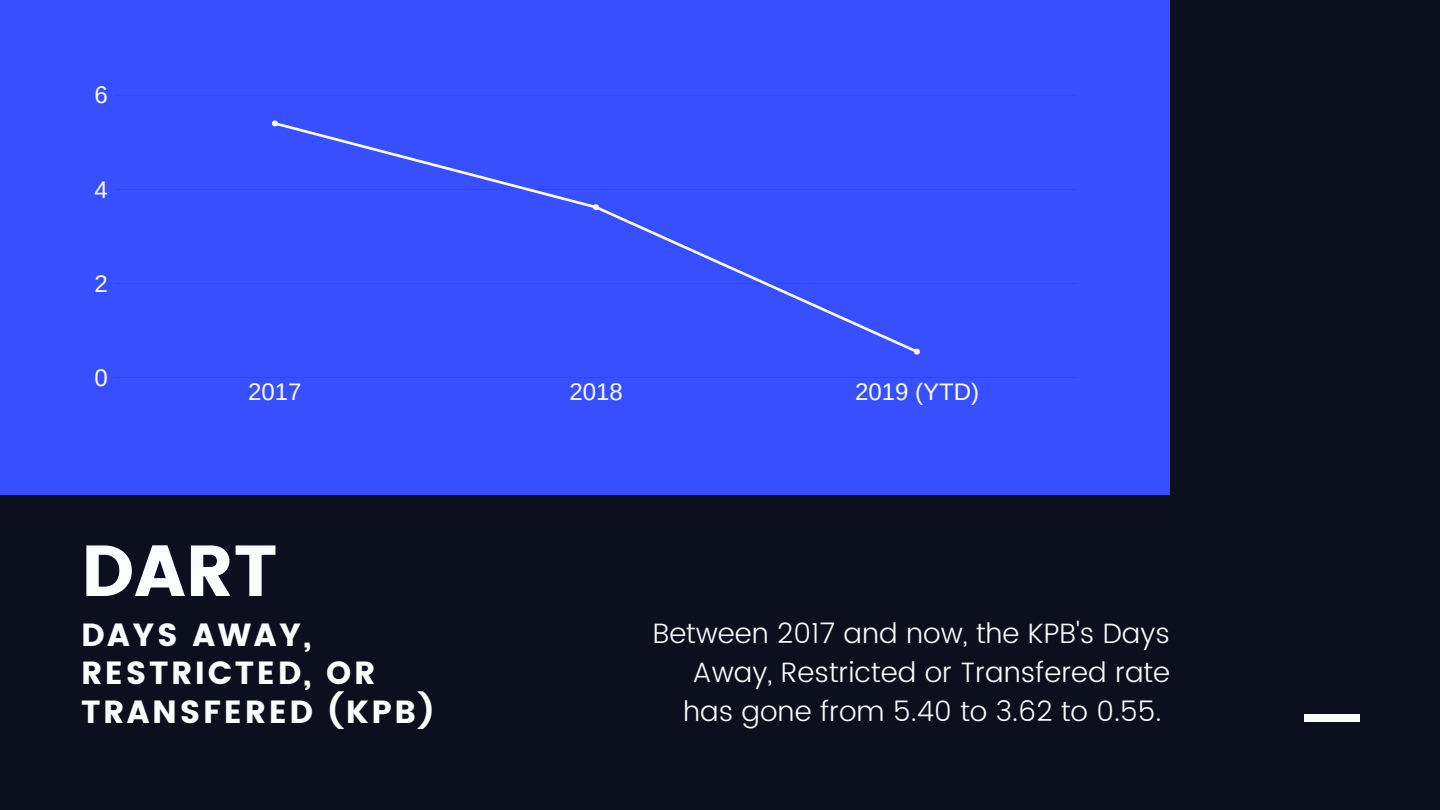
<style>
.page{position:relative;width:1440px;height:810px;background:#0b0f1e}
.page>*{position:absolute;margin:0;border:0;box-sizing:border-box;transform-origin:0 0}
.t1{font:72px "Poppins";color:#fafdff}
.t2{font:32px/38.2px "Poppins";letter-spacing:.08em;color:#fafdff}
.t3{font:300 28px/39px "Poppins";color:#fafdff;text-align:right}
.t4{font:24px "Arimo";color:#fafdff}
</style>
<div class="page">
<div style="left:0;top:0;width:1170px;height:495px;background:#374fff"></div>
<hr style="left:114px;top:95px;width:963px;height:1px;background:#222">
<hr style="left:114px;top:189px;width:963px;height:1px;background:#222">
<hr style="left:114px;top:283px;width:963px;height:1px;background:#222">
<hr style="left:114px;top:377px;width:963px;height:1px;background:#222">
<svg style="left:272px;top:120px;width:324px;height:88px"></svg>
<svg style="left:593px;top:204px;width:327px;height:151px"></svg>
<div style="left:1304px;top:715px;width:55px;height:7px;background:#fafdff"></div>
<p class="t4" style="left:94px;top:82px;width:15px">6</p>
<p class="t4" style="left:94px;top:176px;width:15px">4</p>
<p class="t4" style="left:94px;top:270px;width:15px">2</p>
<p class="t4" style="left:94px;top:364px;width:15px">0</p>
<p class="t4" style="left:248px;top:378px;width:55px">2017</p>
<p class="t4" style="left:569px;top:378px;width:55px">2018</p>
<p class="t4" style="left:855px;top:378px;width:126px">2019 (YTD)</p>
<h1 class="t1" style="left:81px;top:529px;width:198px">DART</h1>
<p class="t2" style="left:81px;top:616px;width:355px">DAYS AWAY,<br>RESTRICTED, OR<br>TRANSFERED (KPB)</p>
<p class="t3" style="left:653px;top:613px;width:519px">Between 2017 and now, the KPB's Days<br>Away, Restricted or Transfered rate has gone from 5.40 to 3.62 to 0.55.</p>
</div>
